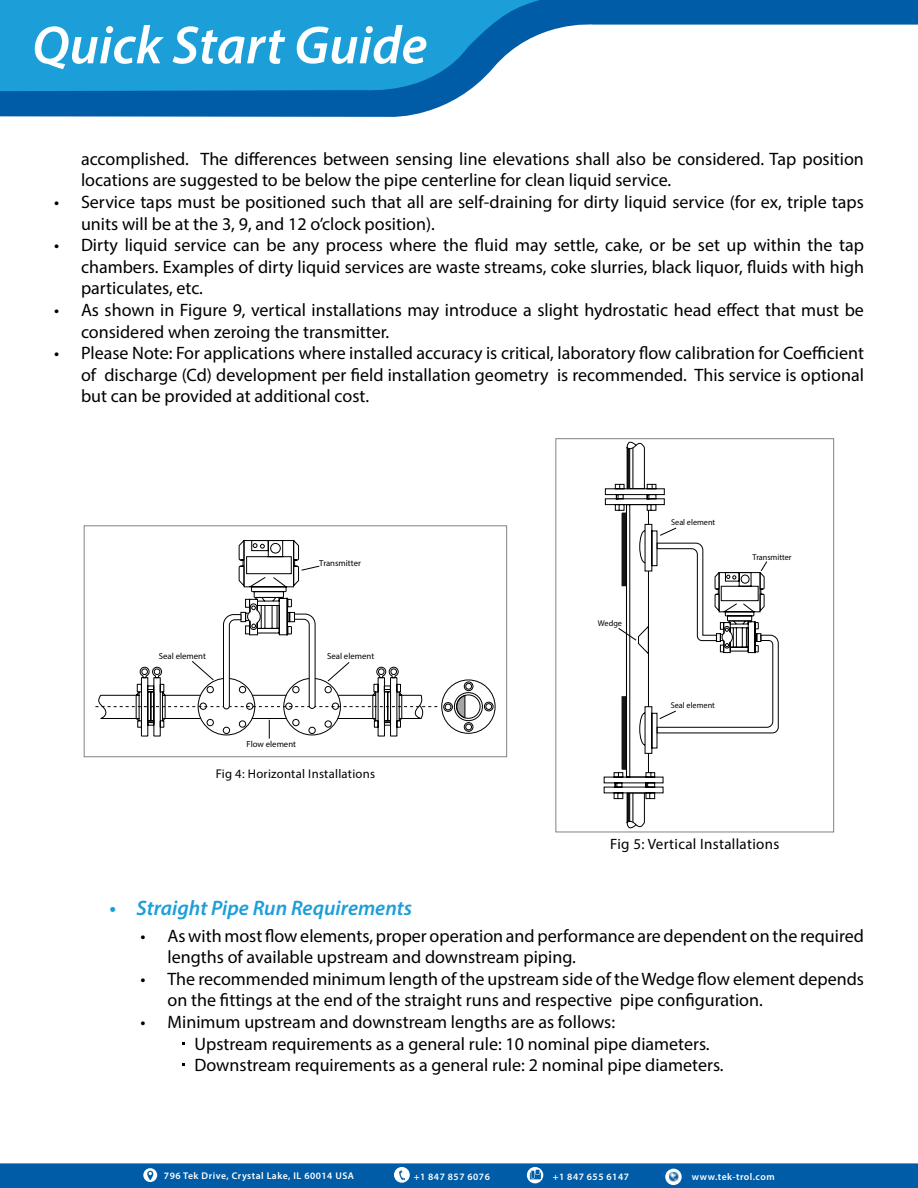
<style>
.page{position:relative;width:918px;height:1188px;background:#fff}
.page>*{position:absolute;margin:0;border:0;box-sizing:border-box;transform-origin:0 0}
.t1{font:italic 600 54px "Myriad Pro";color:#fff}
.t2{font:italic 600 21px "Myriad Pro";color:#1c9ed9}
.t3{font:18px/21.6px "Myriad Pro";color:#000}
.t4{font:15px "Myriad Pro";letter-spacing:.02em;color:#000}
.t5{font:12.6px "Myriad Pro";letter-spacing:.02em;color:#000}
.t6{font:600 9.75px "Myriad Pro";letter-spacing:.05em;color:#fff}
.t7{font:8.7px "Myriad Pro";color:#000}
.t8{font:8.4px "Myriad Pro";color:#000}
</style>
<div class="page">
<svg style="left:0;top:0;width:918px;height:117px"></svg>
<svg style="left:0;top:0;width:540px;height:93px;background:#229bd5"></svg>
<div style="left:0;top:1163px;width:918px;height:25px;background:#005ca6"></div>
<svg style="left:143px;top:1168px;width:14px;height:14px"></svg>
<svg style="left:147px;top:1171px;width:6px;height:9px"></svg>
<div style="left:394px;top:1167px;width:16px;height:16px;background:#fff;border-radius:50%"></div>
<svg style="left:399px;top:1170px;width:6px;height:10px"></svg>
<svg style="left:527px;top:1167px;width:16px;height:16px"></svg>
<svg style="left:530px;top:1170px;width:11px;height:9px"></svg>
<svg style="left:665px;top:1169px;width:17px;height:16px"></svg>
<svg style="left:667px;top:1170px;width:12px;height:12px"></svg>
<div style="left:84px;top:525px;width:423px;height:232px;border:1px solid #808285"></div>
<div style="left:441px;top:680px;width:54px;height:54px;border:1px solid #000101;border-radius:50%"></div>
<svg style="left:443px;top:682px;width:50px;height:50px"></svg>
<svg style="left:95px;top:540px;width:342px;height:199px"></svg>
<svg style="left:604px;top:438px;width:175px;height:395px"></svg>
<h1 class="t1" style="left:32px;top:11px;width:397px">Quick Start Guide</h1>
<p class="t3" style="left:81px;top:148px;width:784px">accomplished. The differences between sensing line elevations shall also be considered. Tap position locations are suggested to be below the pipe centerline for clean liquid service.</p>
<p class="t3" style="left:81px;top:191px;width:785px;text-indent:-27px">• Service taps must be positioned such that all are self-draining for dirty liquid service (for ex, triple taps units will be at the 3, 9, and 12 o’clock position).</p>
<p class="t3" style="left:81px;top:234px;width:785px;text-align:justify;text-indent:-27px">• Dirty liquid service can be any process where the fluid may settle, cake, or be set up within the tap chambers. Examples of dirty liquid services are waste streams, coke slurries, black liquor, fluids with high particulates, etc.</p>
<p class="t3" style="left:81px;top:299px;width:784px;text-indent:-27px">• As shown in Figure 9, vertical installations may introduce a slight hydrostatic head effect that must be considered when zeroing the transmitter.</p>
<p class="t3" style="left:81px;top:342px;width:785px;text-align:justify;text-indent:-27px">• Please Note: For applications where installed accuracy is critical, laboratory flow calibration for Coefficient of discharge (Cd) development per field installation geometry is recommended. This service is optional but can be provided at additional cost.</p>
<p class="t7" style="left:319px;top:558px;width:43px">Transmitter</p>
<p class="t7" style="left:159px;top:651px;width:49px">Seal element</p>
<p class="t7" style="left:327px;top:651px;width:49px">Seal element</p>
<p class="t7" style="left:247px;top:738px;width:51px">Flow element</p>
<p class="t5" style="left:216px;top:766px;width:161px">Fig 4: Horizontal Installations</p>
<p class="t8" style="left:598px;top:618px;width:26px">Wedge</p>
<p class="t8" style="left:671px;top:517px;width:46px">Seal element</p>
<p class="t8" style="left:753px;top:552px;width:41px">Transmitter</p>
<p class="t8" style="left:671px;top:700px;width:46px">Seal element</p>
<p class="t4" style="left:610px;top:835px;width:171px">Fig 5: Vertical Installations</p>
<p class="t2" style="left:109px;top:895px;width:304px">• Straight Pipe Run Requirements</p>
<p class="t3" style="left:168px;top:924px;width:698px;text-indent:-27px">• As with most flow elements, proper operation and performance are dependent on the required lengths of available upstream and downstream piping.</p>
<p class="t3" style="left:168px;top:968px;width:698px;text-indent:-27px">• The recommended minimum length of the upstream side of the Wedge flow element depends on the fittings at the end of the straight runs and respective pipe configuration.</p>
<p class="t3" style="left:195px;top:1011px;width:531px;text-indent:-54px">• Minimum upstream and downstream lengths are as follows:<br>Upstream requirements as a general rule: 10 nominal pipe diameters.<br>Downstream requirements as a general rule: 2 nominal pipe diameters.</p>
<p class="t6" style="left:164px;top:1170px;width:192px">796 Tek Drive, Crystal Lake, IL 60014 USA</p>
<p class="t6" style="left:414px;top:1171px;width:78px">+1 847 857 6076</p>
<p class="t6" style="left:553px;top:1171px;width:78px">+1 847 655 6147</p>
<p class="t6" style="left:692px;top:1171px;width:84px">www.tek-trol.com</p>
</div>
